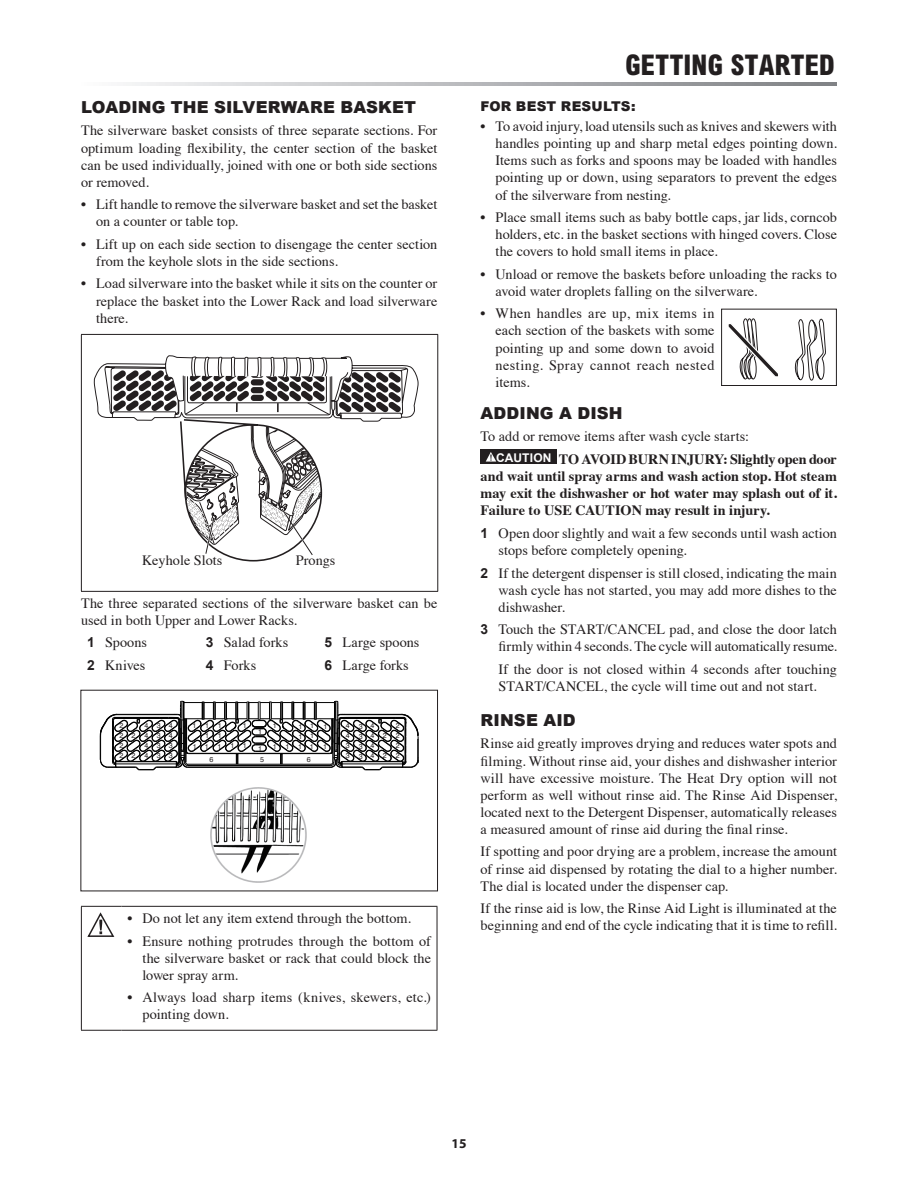
<style>
.page{position:relative;width:918px;height:1188px;background:#fff}
.page>*{position:absolute;margin:0;border:0;box-sizing:border-box;transform-origin:0 0}
.t1{font:800 condensed 28.5px "Arial MT Pro";color:#231f20}
.t2{font:900 16.5px "Arial";letter-spacing:.005em;color:#231f20}
.t3{font:14.25px/17.1px "Times";color:#231f20}
.t4{font:700 14.25px/17.1px "Times";color:#231f20;text-align:justify}
.t5{font:900 13.5px "Arial";letter-spacing:.015em;color:#231f20}
.t6{font:700 13.5px "Myriad Pro";color:#231f20}
.t7{font:7.2px/10.1px "Helvetica";color:#231f20;text-align:justify}
.s1{font-family:"Arial";font-weight:700;font-size:13.8px}
.s2{font-weight:700}
</style>
<div class="page">
<svg style="left:126px;top:82px;width:711px;height:3px;background:#b7b8bb"></svg>
<hr style="left:81px;top:334px;width:357px;height:1px;background:#231f20">
<hr style="left:81px;top:335px;width:1px;height:256px;background:#231f20">
<hr style="left:437px;top:335px;width:1px;height:256px;background:#231f20">
<hr style="left:81px;top:591px;width:357px;height:1px;background:#231f20">
<svg style="left:94px;top:355px;width:324px;height:63px"></svg>
<svg style="left:113px;top:356px;width:295px;height:206px"></svg>
<svg style="left:100px;top:701px;width:319px;height:70px"></svg>
<img style="left:210px;top:787px;width:97px;height:96px">
<hr style="left:81px;top:906px;width:41px;height:1px;background:#231f20">
<hr style="left:81px;top:907px;width:1px;height:123px;background:#231f20">
<hr style="left:122px;top:906px;width:315px;height:1px;background:#231f20">
<hr style="left:437px;top:907px;width:1px;height:123px;background:#231f20">
<hr style="left:81px;top:1030px;width:41px;height:1px;background:#231f20">
<hr style="left:122px;top:1030px;width:315px;height:1px;background:#231f20">
<svg style="left:87px;top:912px;width:28px;height:25px"></svg>
<div style="left:481px;top:449px;width:76px;height:15px;background:#231f20"></div>
<svg style="left:486px;top:452px;width:10px;height:10px"></svg>
<svg style="left:795px;top:319px;width:31px;height:61px"></svg>
<svg style="left:728px;top:319px;width:50px;height:61px"></svg>
<div style="left:721px;top:309px;width:116px;height:77px;border:1px solid #231f20"></div>
<p class="t2" style="left:81px;top:95px;width:337px">LOADING THE SILVERWARE BASKET</p>
<p class="t3" style="left:81px;top:121px;width:358px;text-align:justify">The silverware basket consists of three separate sections. For optimum loading flexibility, the center section of the basket can be used individually, joined with one or both side sections or removed.</p>
<p class="t3" style="left:96px;top:195px;width:343px;text-indent:-15px">• Lift handle to remove the silverware basket and set the basket on a counter or table top.</p>
<p class="t3" style="left:96px;top:234px;width:343px;text-indent:-15px">• Lift up on each side section to disengage the center section from the keyhole slots in the side sections.</p>
<p class="t3" style="left:96px;top:274px;width:343px;text-align:justify;text-indent:-15px">• Load silverware into the basket while it sits on the counter or replace the basket into the Lower Rack and load silverware there.</p>
<p class="t3" style="left:142px;top:551px;width:82px">Keyhole Slots</p>
<p class="t3" style="left:296px;top:551px;width:41px">Prongs</p>
<p class="t3" style="left:81px;top:594px;width:358px">The three separated sections of the silverware basket can be used in both Upper and Lower Racks.</p>
<p class="t3" style="left:87px;top:630px;width:62px;line-height:22.5px"><span class="s1">1</span> Spoons<br><span class="s1">2</span> Knives</p>
<p class="t3" style="left:206px;top:630px;width:84px;line-height:22.5px"><span class="s1">3</span> Salad forks<br><span class="s1">4</span> Forks</p>
<p class="t3" style="left:325px;top:630px;width:96px;line-height:22.5px"><span class="s1">5</span> Large spoons<br><span class="s1">6</span> Large forks</p>
<p class="t7" style="left:119px;top:721px;width:5px">2<br>2<br>2<br>2</p>
<p class="t7" style="left:132px;top:731px;width:5px">2</p>
<p class="t7" style="left:132px;top:751px;width:5px">2</p>
<p class="t7" style="left:145px;top:721px;width:5px">4<br>4<br>4<br>4</p>
<p class="t7" style="left:157px;top:721px;width:5px">3<br>3<br>3<br>3</p>
<p class="t7" style="left:169px;top:721px;width:6px">4<br>4<br>3<br>3</p>
<p class="t7" style="left:193px;top:721px;width:5px">1</p>
<p class="t7" style="left:193px;top:741px;width:5px">1</p>
<p class="t7" style="left:205px;top:721px;width:5px">1</p>
<p class="t7" style="left:205px;top:741px;width:5px">1</p>
<p class="t7" style="left:205px;top:731px;width:5px">1</p>
<p class="t7" style="left:218px;top:721px;width:5px">1</p>
<p class="t7" style="left:218px;top:741px;width:5px">1</p>
<p class="t7" style="left:218px;top:731px;width:5px">1</p>
<p class="t7" style="left:230px;top:741px;width:5px">1</p>
<p class="t7" style="left:243px;top:721px;width:5px">1</p>
<p class="t7" style="left:243px;top:741px;width:5px">1</p>
<p class="t7" style="left:258px;top:727px;width:5px">1</p>
<p class="t7" style="left:258px;top:743px;width:5px">1</p>
<p class="t7" style="left:310px;top:721px;width:5px">1</p>
<p class="t7" style="left:310px;top:741px;width:5px">1</p>
<p class="t7" style="left:273px;top:721px;width:5px">1</p>
<p class="t7" style="left:299px;top:722px;width:5px">1</p>
<p class="t7" style="left:298px;top:741px;width:5px">1</p>
<p class="t7" style="left:323px;top:722px;width:5px">1</p>
<p class="t7" style="left:310px;top:731px;width:5px">1</p>
<p class="t7" style="left:299px;top:732px;width:5px">1</p>
<p class="t7" style="left:273px;top:741px;width:18px">1 1</p>
<p class="t7" style="left:323px;top:741px;width:5px">1</p>
<p class="t7" style="left:209px;top:755px;width:5px">6</p>
<p class="t7" style="left:260px;top:755px;width:5px">5</p>
<p class="t7" style="left:307px;top:755px;width:5px">6</p>
<p class="t7" style="left:346px;top:721px;width:6px">4<br>4<br>3<br>3</p>
<p class="t7" style="left:359px;top:721px;width:5px">3<br>3<br>3<br>3</p>
<p class="t7" style="left:371px;top:721px;width:5px">4<br>4<br>4<br>4</p>
<p class="t7" style="left:396px;top:721px;width:5px">2<br>2<br>2</p>
<p class="t7" style="left:383px;top:731px;width:5px">2</p>
<p class="t7" style="left:383px;top:751px;width:5px">2</p>
<p class="t7" style="left:396px;top:751px;width:5px">2</p>
<p class="t3" style="left:127px;top:908px;width:285px">• Do not let any item extend through the bottom.</p>
<p class="t3" style="left:143px;top:931px;width:290px;text-align:justify;text-indent:-15px">• Ensure nothing protrudes through the bottom of the silverware basket or rack that could block the lower spray arm.</p>
<p class="t3" style="left:143px;top:988px;width:290px;text-indent:-15px">• Always load sharp items (knives, skewers, etc.) pointing down.</p>
<h1 class="t1" style="left:625px;top:47px;width:211px">GETTING STARTED</h1>
<p class="t5" style="left:481px;top:96px;width:156px">FOR BEST RESULTS:</p>
<p class="t3" style="left:496px;top:117px;width:343px;text-align:justify;text-indent:-15px">• To avoid injury, load utensils such as knives and skewers with handles pointing up and sharp metal edges pointing down.<br>Items such as forks and spoons may be loaded with handles pointing up or down, using separators to prevent the edges of the silverware from nesting.</p>
<p class="t3" style="left:496px;top:207px;width:343px;text-align:justify;text-indent:-15px">• Place small items such as baby bottle caps, jar lids, corncob holders, etc. in the basket sections with hinged covers. Close the covers to hold small items in place.</p>
<p class="t3" style="left:496px;top:264px;width:343px;text-indent:-15px">• Unload or remove the baskets before unloading the racks to avoid water droplets falling on the silverware.</p>
<p class="t3" style="left:496px;top:304px;width:220px;text-align:justify;text-indent:-15px">• When handles are up, mix items in each section of the baskets with some pointing up and some down to avoid nesting. Spray cannot reach nested items.</p>
<p class="t2" style="left:481px;top:401px;width:144px">ADDING A DISH</p>
<p class="t3" style="left:496px;top:424px;width:342px;line-height:23px;text-indent:-16px">To add or remove items after wash cycle starts:<br><sup>CAUTION</sup> <span class="s2">TO AVOID BURN INJURY: Slightly open door</span></p>
<p class="t4" style="left:481px;top:466px;width:358px">and wait until spray arms and wash action stop. Hot steam may exit the dishwasher or hot water may splash out of it.<br>Failure to USE CAUTION may result in injury.</p>
<p class="t3" style="left:499px;top:523px;width:340px;text-indent:-18px"><span class="s1">1</span> Open door slightly and wait a few seconds until wash action stops before completely opening.</p>
<p class="t3" style="left:499px;top:563px;width:340px;text-align:justify;text-indent:-18px"><span class="s1">2</span> If the detergent dispenser is still closed, indicating the main wash cycle has not started, you may add more dishes to the dishwasher.</p>
<p class="t3" style="left:481px;top:620px;width:358px;text-align:right"><span class="s1">3</span> Touch the START/CANCEL pad, and close the door latch firmly within 4 seconds. The cycle will automatically resume.</p>
<p class="t3" style="left:499px;top:659px;width:340px">If the door is not closed within 4 seconds after touching<br>START/CANCEL, the cycle will time out and not start.</p>
<p class="t2" style="left:481px;top:708px;width:97px">RINSE AID</p>
<p class="t3" style="left:481px;top:734px;width:358px;text-align:justify">Rinse aid greatly improves drying and reduces water spots and filming. Without rinse aid, your dishes and dishwasher interior will have excessive moisture. The Heat Dry option will not perform as well without rinse aid. The Rinse Aid Dispenser, located next to the Detergent Dispenser, automatically releases a measured amount of rinse aid during the final rinse.</p>
<p class="t3" style="left:481px;top:842px;width:358px;text-align:justify">If spotting and poor drying are a problem, increase the amount of rinse aid dispensed by rotating the dial to a higher number.<br>The dial is located under the dispenser cap.</p>
<p class="t3" style="left:481px;top:899px;width:358px">If the rinse aid is low, the Rinse Aid Light is illuminated at the beginning and end of the cycle indicating that it is time to refill.</p>
<p class="t6" style="left:452px;top:1134px;width:16px">15</p>
</div>
